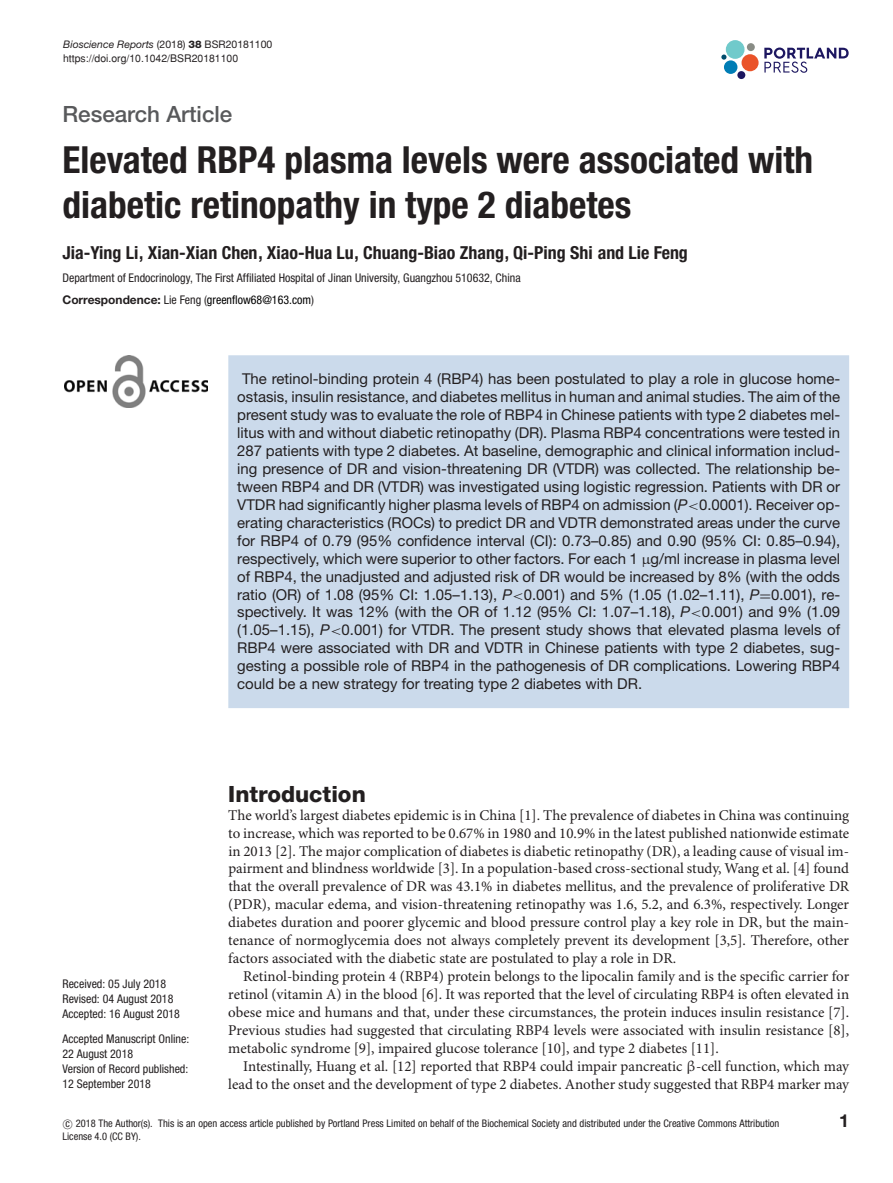
<style>
.page{position:relative;width:893px;height:1183px;background:#fff}
.page>*{position:absolute;margin:0;border:0;box-sizing:border-box;transform-origin:0 0}
.t1{font:700 condensed 37.35px/44.8px "Helvetica Neue LT Std";color:#231f20}
.t2{font:500 22.35px "Helvetica Neue LT Std";color:#58595b}
.t3{font:800 22.35px "Helvetica Neue LT Std";color:#231f20}
.t4{font:700 condensed 18px "Helvetica Neue LT Std";color:#231f20}
.t5{font:700 18px "Helvetica Neue LT Std";color:#231f20}
.t6{font:15px/18px "Minion Pro";color:#231f20;text-align:justify}
.t7{font:15px/18px "Helvetica Neue LT Std";color:#231f20;text-align:justify}
.t8{font:condensed 12px/15px "Helvetica Neue LT Std";color:#231f20}
.t9{font:condensed 10.5px/13.5px "Helvetica Neue LT Std";color:#231f20}
.t10{font:italic 10.5px "Helvetica Neue LT Std";color:#231f20}
.t11{font:10.5px "Helvetica";color:#231f20}
.s1{font-style:normal}
.s2{font-weight:800;font-style:normal}
.s3{font-weight:700;font-stretch:normal}
.s4{color:#000}
.s5{font-style:italic}
.s6{font-family:"RMTMI"}
.s7{font-family:"EURM10"}
.s8{font-family:"MTSY"}
.s9{font-family:"CMSY10";font-stretch:normal}
</style>
<div class="page">
<svg style="left:764px;top:48px;width:85px;height:25px"></svg>
<div style="left:726px;top:40px;width:18px;height:19px;background:#70cacb;border-radius:50%"></div>
<div style="left:741px;top:54px;width:18px;height:17px;background:#ea5329;border-radius:50%"></div>
<div style="left:724px;top:60px;width:13px;height:14px;background:#007db5;border-radius:50%"></div>
<div style="left:737px;top:71px;width:8px;height:8px;background:#1d1760;border-radius:50%"></div>
<div style="left:747px;top:43px;width:8px;height:8px;background:#888c85;border-radius:50%"></div>
<svg style="left:721px;top:54px;width:5px;height:6px"></svg>
<img style="left:65px;top:355px;width:143px;height:52px">
<div style="left:228px;top:355px;width:621px;height:353px;background:#cbdaeb"></div>
<p class="t10" style="left:63px;top:40px;width:211px">Bioscience Reports <span class="s1">(2018)</span> <span class="s2">38</span> <span class="s1">BSR20181100</span></p>
<p class="t11" style="left:63px;top:54px;width:177px">https://doi.org/10.1042/BSR20181100</p>
<h2 class="t2" style="left:62px;top:106px;width:171px">Research Article</h2>
<h1 class="t1" style="left:62px;top:140px;width:752px">Elevated RBP4 plasma levels were associated with diabetic retinopathy in type 2 diabetes</h1>
<p class="t4" style="left:62px;top:246px;width:627px">Jia-Ying Li, Xian-Xian Chen, Xiao-Hua Lu, Chuang-Biao Zhang, Qi-Ping Shi and Lie Feng</p>
<p class="t8" style="left:62px;top:267px;width:460px;line-height:22.4px">Department of Endocrinology, The First Affiliated Hospital of Jinan University, Guangzhou 510632, China<br><span class="s3">Correspondence:</span> Lie Feng (<span class="s4">greenflow68@163.com</span>)</p>
<p class="t7" style="left:237px;top:371px;width:604px;text-indent:5px">The retinol-binding protein 4 (RBP4) has been postulated to play a role in glucose home&shy;ostasis, insulin resistance, and diabetes mellitus in human and animal studies. The aim of the present study was to evaluate the role of RBP4 in Chinese patients with type 2 diabetes mel&shy;litus with and without diabetic retinopathy (DR). Plasma RBP4 concentrations were tested in 287 patients with type 2 diabetes. At baseline, demographic and clinical information includ&shy;ing presence of DR and vision-threatening DR (VTDR) was collected. The relationship be&shy;tween RBP4 and DR (VTDR) was investigated using logistic regression. Patients with DR or VTDR had significantly higher plasma levels of RBP4 on admission (<span class="s5">P</span><span class="s6">&lt;</span>0.0001). Receiver op&shy;erating characteristics (ROCs) to predict DR and VDTR demonstrated areas under the curve for RBP4 of 0.79 (95% confidence interval (CI): 0.73–0.85) and 0.90 (95% CI: 0.85–0.94), respectively, which were superior to other factors. For each 1 <span class="s7">μ</span>g/ml increase in plasma level of RBP4, the unadjusted and adjusted risk of DR would be increased by 8% (with the odds ratio (OR) of 1.08 (95% CI: 1.05–1.13), <span class="s5">P</span><span class="s6">&lt;</span>0.001) and 5% (1.05 (1.02–1.11), <span class="s5">P</span><span class="s8">=</span>0.001), re&shy;spectively. It was 12% (with the OR of 1.12 (95% CI: 1.07–1.18), <span class="s5">P</span><span class="s6">&lt;</span>0.001) and 9% (1.09 (1.05–1.15), <span class="s5">P</span><span class="s6">&lt;</span>0.001) for VTDR. The present study shows that elevated plasma levels of RBP4 were associated with DR and VDTR in Chinese patients with type 2 diabetes, sug&shy;gesting a possible role of RBP4 in the pathogenesis of DR complications. Lowering RBP4 could be a new strategy for treating type 2 diabetes with DR.</p>
<h2 class="t3" style="left:228px;top:785px;width:139px">Introduction</h2>
<p class="t6" style="left:228px;top:807px;width:622px">The world’s largest diabetes epidemic is in China [1]. The prevalence of diabetes in China was continuing to increase, which was reported to be 0.67% in 1980 and 10.9% in the latest published nationwide estimate in 2013 [2]. The major complication of diabetes is diabetic retinopathy (DR), a leading cause of visual im&shy;pairment and blindness worldwide [3]. In a population-based cross-sectional study, Wang et al. [4] found that the overall prevalence of DR was 43.1% in diabetes mellitus, and the prevalence of proliferative DR (PDR), macular edema, and vision-threatening retinopathy was 1.6, 5.2, and 6.3%, respectively. Longer diabetes duration and poorer glycemic and blood pressure control play a key role in DR, but the main&shy;tenance of normoglycemia does not always completely prevent its development [3,5]. Therefore, other factors associated with the diabetic state are postulated to play a role in DR.</p>
<p class="t6" style="left:228px;top:968px;width:622px;text-indent:15px">Retinol-binding protein 4 (RBP4) protein belongs to the lipocalin family and is the specific carrier for retinol (vitamin A) in the blood [6]. It was reported that the level of circulating RBP4 is often elevated in obese mice and humans and that, under these circumstances, the protein induces insulin resistance [7].<br>Previous studies had suggested that circulating RBP4 levels were associated with insulin resistance [8], metabolic syndrome [9], impaired glucose tolerance [10], and type 2 diabetes [11].</p>
<p class="t6" style="left:228px;top:1058px;width:622px;text-align:right">Intestinally, Huang et al. [12] reported that RBP4 could impair pancreatic <span class="s7">β</span>-cell function, which may lead to the onset and the development of type 2 diabetes. Another study suggested that RBP4 marker may</p>
<p class="t9" style="left:62px;top:1117px;width:718px"><span class="s9">-</span>c 2018 The Author(s). This is an open access article published by Portland Press Limited on behalf of the Biochemical Society and distributed under the Creative Commons Attribution<br>License 4.0 (CC BY).</p>
<p class="t5" style="left:839px;top:1113px;width:11px">1</p>
<p class="t8" style="left:62px;top:976px;width:119px">Received: 05 July 2018<br>Revised: 04 August 2018<br>Accepted: 16 August 2018</p>
<p class="t8" style="left:62px;top:1032px;width:128px">Accepted Manuscript Online:<br>22 August 2018<br>Version of Record published:<br>12 September 2018</p>
</div>
